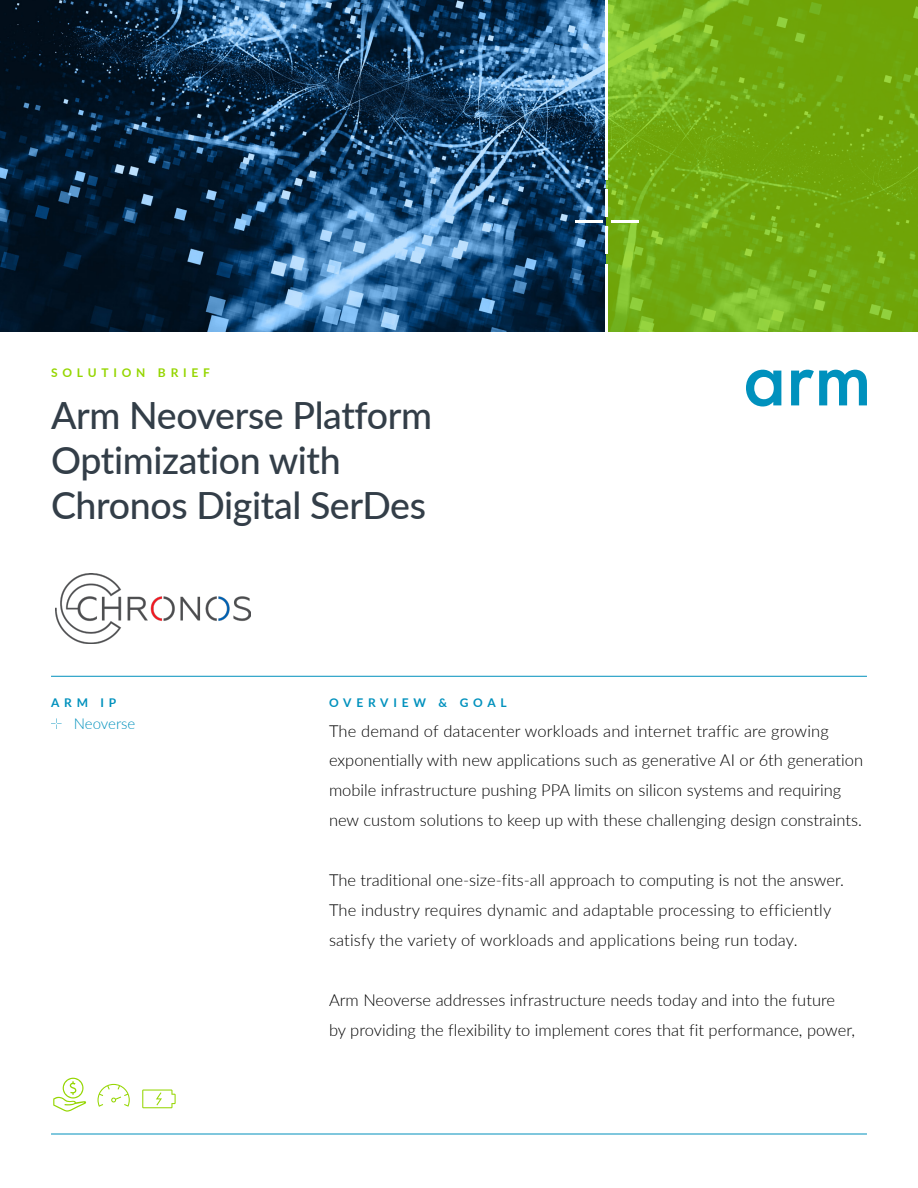
<style>
.page{position:relative;width:918px;height:1188px;background:#fff}
.page>*{position:absolute;margin:0;border:0;box-sizing:border-box;transform-origin:0 0}
.t1{font:500 37.5px/45px "Lato";letter-spacing:-.01em;color:#333e48}
.t2{font:300 16.5px/30px "Lato";color:#000}
.t3{font:300 15px "Lato";letter-spacing:-.005em;color:#0091bd}
.t4{font:700 12px "Lato";letter-spacing:.4em;color:#0091bd}
.t5{font:700 12px "Lato";letter-spacing:.4em;color:#95d600}
</style>
<div class="page">
<hr style="left:51px;top:1134px;width:816px;height:1px;background:#0091bd">
<svg style="left:142px;top:1090px;width:34px;height:18px"></svg>
<svg style="left:53px;top:1078px;width:33px;height:34px"></svg>
<img style="left:0;top:0;width:607px;height:332px">
<svg style="left:607px;top:0;width:311px;height:332px;background:#73ab12"></svg>
<hr style="left:51px;top:676px;width:816px;height:1px;background:#0091bd">
<svg style="left:51px;top:718px;width:11px;height:11px"></svg>
<svg style="left:746px;top:370px;width:121px;height:37px"></svg>
<hr style="left:575px;top:220px;width:27px;height:3px;background:#fff">
<hr style="left:612px;top:220px;width:27px;height:3px;background:#fff">
<hr style="left:606px;top:189px;width:2px;height:28px;background:#fff">
<hr style="left:606px;top:226px;width:2px;height:28px;background:#fff">
<hr style="left:606px;top:0;width:2px;height:180px;background:#fff">
<hr style="left:606px;top:264px;width:2px;height:68px;background:#fff">
<img style="left:56px;top:573px;width:195px;height:71px">
<svg style="left:98px;top:1084px;width:32px;height:23px"></svg>
<p class="t5" style="left:51px;top:363px;width:161px">SOLUTION BRIEF</p>
<h1 class="t1" style="left:51px;top:391px;width:383px">Arm Neoverse Platform<br>Optimization with<br>Chronos Digital SerDes</h1>
<p class="t4" style="left:51px;top:693px;width:67px">ARM IP</p>
<p class="t3" style="left:74px;top:713px;width:63px">Neoverse</p>
<p class="t4" style="left:329px;top:693px;width:179px">OVERVIEW &amp; GOAL</p>
<p class="t2" style="left:329px;top:715px;width:536px">The demand of datacenter workloads and internet traffic are growing exponentially with new applications such as generative AI or 6th generation mobile infrastructure pushing PPA limits on silicon systems and requiring new custom solutions to keep up with these challenging design constraints.</p>
<p class="t2" style="left:329px;top:865px;width:517px">The traditional one-size-fits-all approach to computing is not the answer.<br>The industry requires dynamic and adaptable processing to efficiently satisfy the variety of workloads and applications being run today.</p>
<p class="t2" style="left:329px;top:985px;width:528px">Arm Neoverse addresses infrastructure needs today and into the future by providing the flexibility to implement cores that fit performance, power,</p>
</div>
